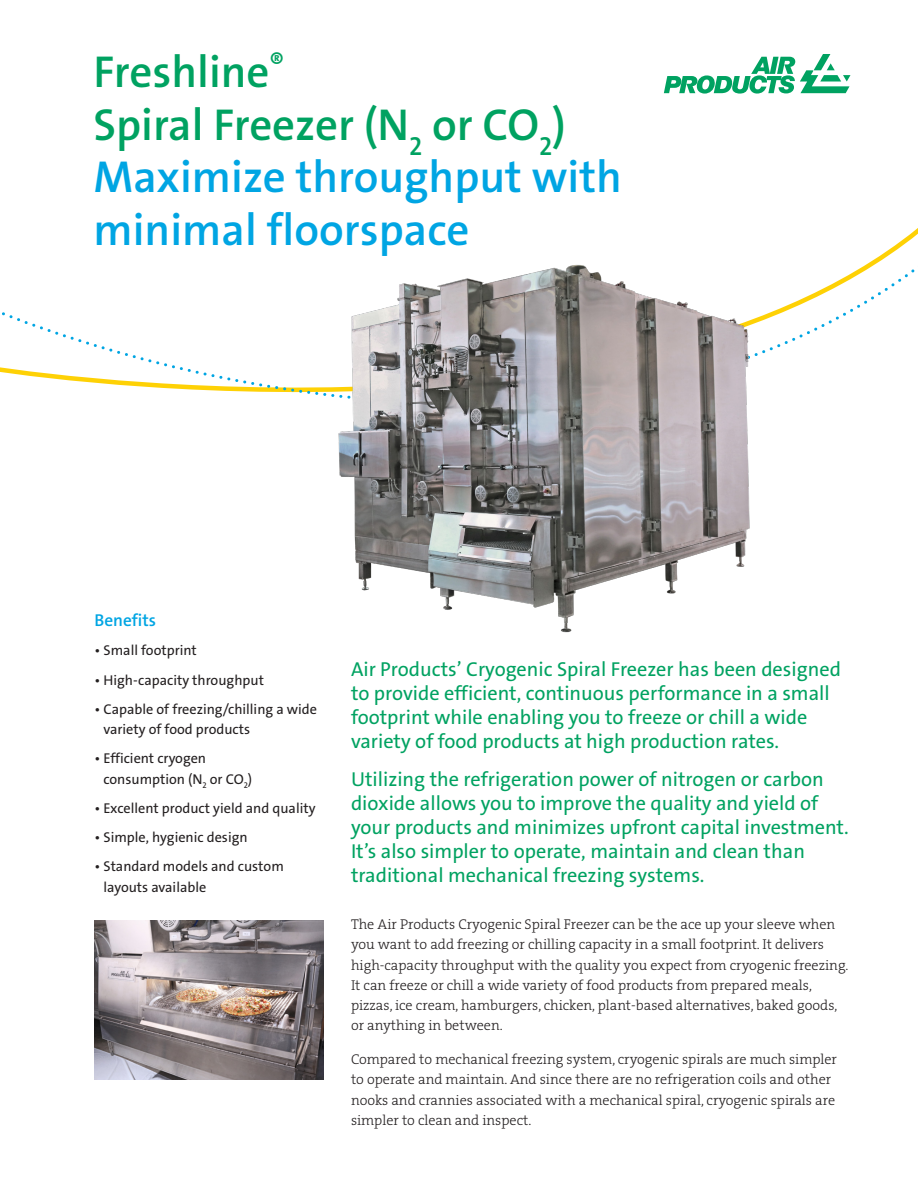
<style>
.page{position:relative;width:918px;height:1188px;background:#fff}
.page>*{position:absolute;margin:0;border:0;box-sizing:border-box;transform-origin:0 0}
.Main_subhead{font:600 45px/52.5px "The Sans LF";color:#00a5e3}
.Main_headline{font:600 45px/52.5px "The Sans LF";color:#00a261}
.Intro_body_copy{font:20.25px/24px "The Sans LF";color:#00a261}
.Sidebar_headline{font:600 17.25px "The Sans LF";color:#00a5e3}
.Subhead_level_1{font:14.25px/20.2px "The Serif LP3 Lig";color:#231f20}
.Sidebar_text_w__bull{font:14.25px/20.2px "The Sans LF";color:#231f20}
</style>
<div class="page">
<svg style="left:664px;top:54px;width:186px;height:40px"></svg>
<svg style="left:0;top:253px;width:915px;height:144px"></svg>
<img style="left:94px;top:920px;width:230px;height:160px">
<img style="left:332px;top:256px;width:441px;height:377px">
<p class="Main_headline" style="left:93px;top:46px;width:474px">Freshline<sup>®<br></sup>Spiral Freezer (N<sub>2</sub> or CO<sub>2</sub>)</p>
<p class="Main_subhead" style="left:93px;top:151px;width:530px">Maximize throughput with minimal floorspace</p>
<p class="Sidebar_headline" style="left:94px;top:609px;width:63px">Benefits</p>
<p class="Sidebar_text_w__bull" style="left:94px;top:641px;width:104px">• Small footprint</p>
<p class="Sidebar_text_w__bull" style="left:94px;top:670px;width:171px">• High-capacity throughput</p>
<p class="Sidebar_text_w__bull" style="left:104px;top:699px;width:215px;text-indent:-9px">• Capable of freezing/chilling a wide variety of food products</p>
<p class="Sidebar_text_w__bull" style="left:104px;top:749px;width:150px;text-indent:-9px">• Efficient cryogen consumption (N<sub>2</sub> or CO<sub>2</sub>)</p>
<p class="Sidebar_text_w__bull" style="left:94px;top:798px;width:223px">• Excellent product yield and quality</p>
<p class="Sidebar_text_w__bull" style="left:94px;top:827px;width:155px">• Simple, hygienic design</p>
<p class="Sidebar_text_w__bull" style="left:104px;top:857px;width:182px;text-indent:-9px">• Standard models and custom layouts available</p>
<p class="Intro_body_copy" style="left:351px;top:658px;width:491px">Air Products’ Cryogenic Spiral Freezer has been designed to provide efficient, continuous performance in a small footprint while enabling you to freeze or chill a wide variety of food products at high production rates.</p>
<p class="Intro_body_copy" style="left:351px;top:767px;width:499px">Utilizing the refrigeration power of nitrogen or carbon dioxide allows you to improve the quality and yield of your products and minimizes upfront capital investment.<br>It’s also simpler to operate, maintain and clean than traditional mechanical freezing systems.</p>
<p class="Subhead_level_1" style="left:351px;top:914px;width:499px">The Air Products Cryogenic Spiral Freezer can be the ace up your sleeve when you want to add freezing or chilling capacity in a small footprint. It delivers high-capacity throughput with the quality you expect from cryogenic freezing.<br>It can freeze or chill a wide variety of food products from prepared meals, pizzas, ice cream, hamburgers, chicken, plant-based alternatives, baked goods, or anything in between.</p>
<p class="Subhead_level_1" style="left:351px;top:1049px;width:488px">Compared to mechanical freezing system, cryogenic spirals are much simpler to operate and maintain. And since there are no refrigeration coils and other nooks and crannies associated with a mechanical spiral, cryogenic spirals are simpler to clean and inspect.</p>
</div>
